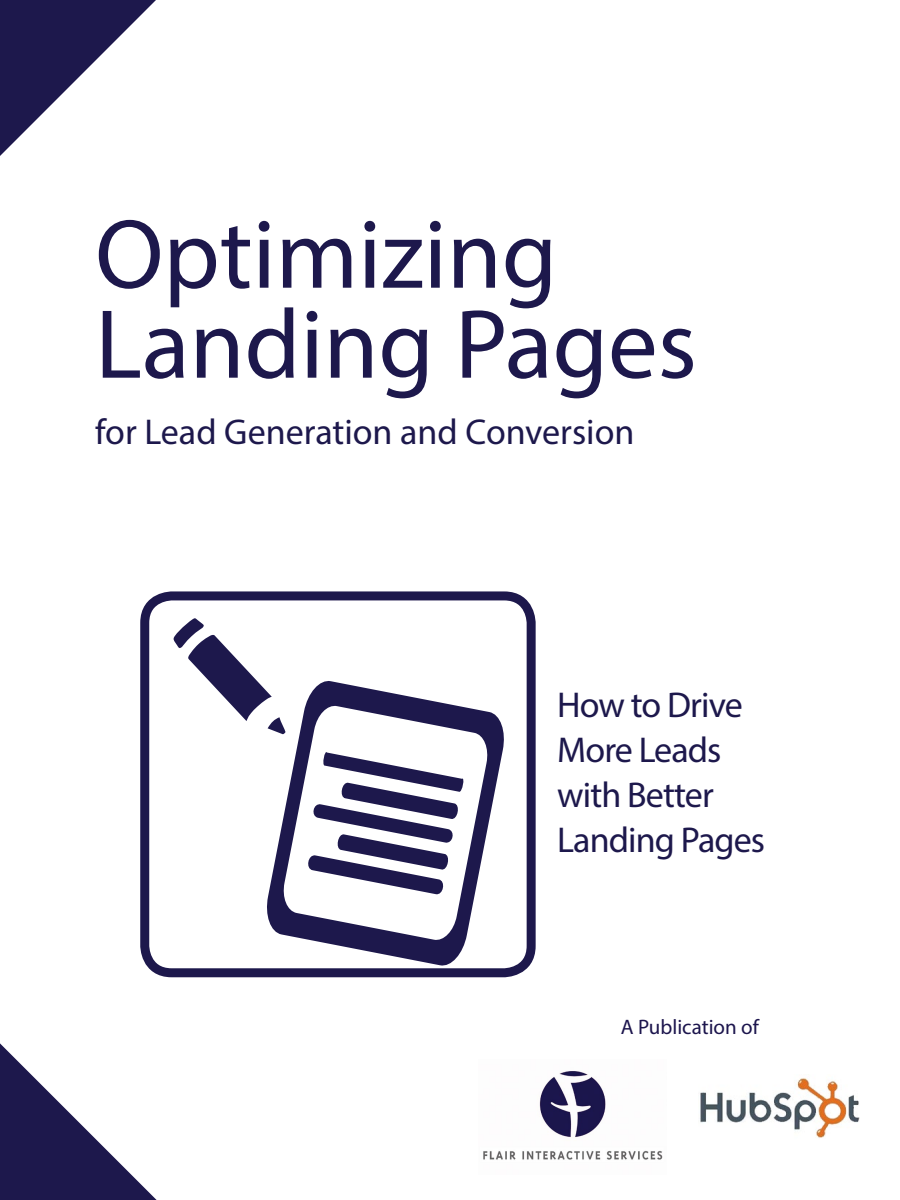
<style>
.page{position:relative;width:900px;height:1200px;background:#fff}
.page>*{position:absolute;margin:0;border:0;box-sizing:border-box;transform-origin:0 0}
.t1{font:99px/90px "Myriad Pro";color:#1d184c}
.t2{font:36px/45px "Myriad Pro";letter-spacing:-.025em;color:#1d184c}
.t3{font:36px "Myriad Pro";color:#1d184c}
.t4{font:21px "Myriad Pro";color:#1c154d}
</style>
<div class="page">
<svg style="left:0;top:0;width:156px;height:156px"></svg>
<svg style="left:0;top:1043px;width:157px;height:157px"></svg>
<div style="left:140px;top:591px;width:396px;height:386px;border:9px solid #1d184c;border-radius:27px"></div>
<svg style="left:267px;top:681px;width:237px;height:285px"></svg>
<svg style="left:305px;top:749px;width:160px;height:147px"></svg>
<svg style="left:173px;top:618px;width:113px;height:116px"></svg>
<img style="left:700px;top:1078px;width:160px;height:60px">
<img style="left:483px;top:1071px;width:180px;height:89px">
<h1 class="t1" style="left:95px;top:208px;width:603px">Optimizing<br>Landing Pages</h1>
<p class="t3" style="left:95px;top:410px;width:541px">for Lead Generation and Conversion</p>
<p class="t2" style="left:557px;top:681px;width:209px">How to Drive<br>More Leads with Better<br>Landing Pages</p>
<p class="t4" style="left:621px;top:1014px;width:140px">A Publication of</p>
</div>
